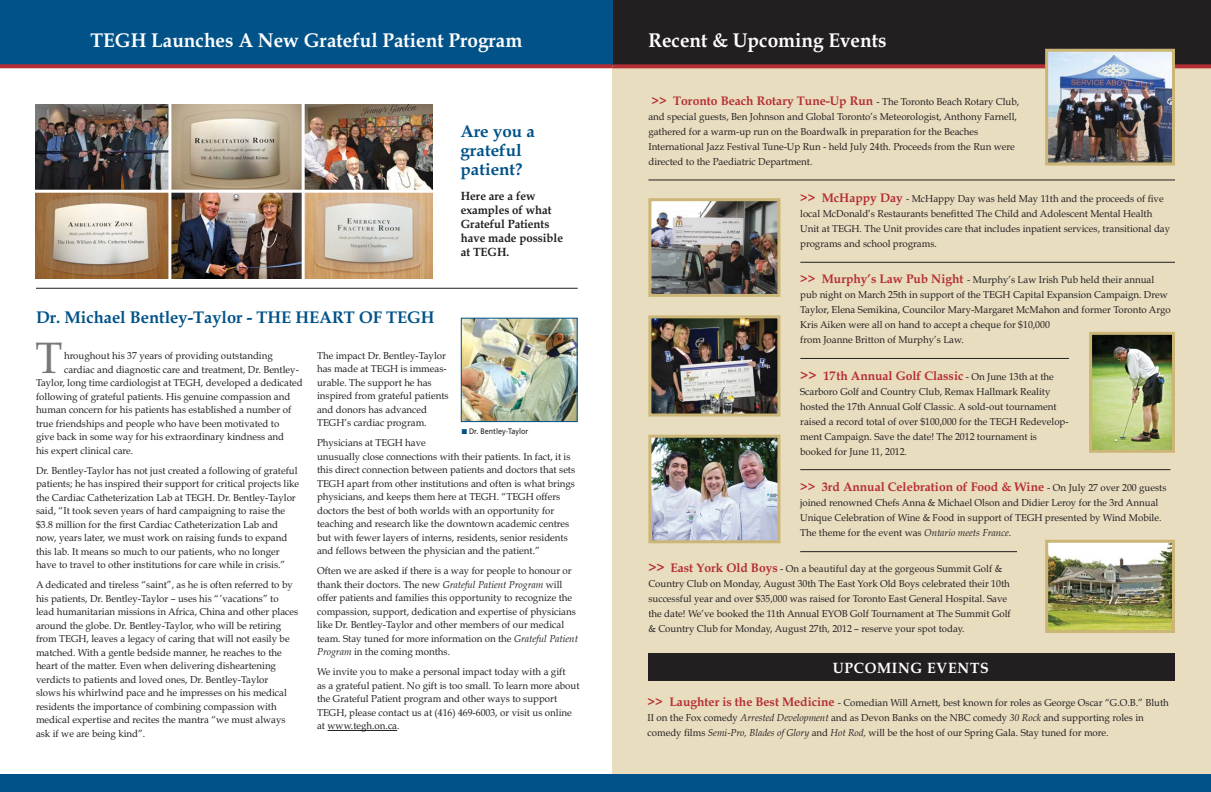
<style>
.page{position:relative;width:1211px;height:792px;background:#fff}
.page>*{position:absolute;margin:0;border:0;box-sizing:border-box;transform-origin:0 0}
.t1{font:44px "Book Antiqua";color:#77787b}
.t2{font:700 20px "Book Antiqua";color:#fff;scale:.95 1}
.t3{font:700 17px/19px "Book Antiqua";color:#005288}
.t4{font:700 15px "Book Antiqua";letter-spacing:.05em;color:#fff;scale:.94 1}
.t5{font:700 12.5px "Book Antiqua";color:#b42e33}
.t6{font:700 12px/14px "Book Antiqua";color:#231f20;scale:.95 1}
.t7{font:10px/13.5px "Book Antiqua";color:#231f20}
.t8{font:8px "Frutiger";color:#231f20;scale:.9 1}
.s1{font-style:italic}
.s2{color:#005288}
.s3{font-size:13px}
.s4{font-weight:400;font-size:10px;color:#231f20}
.s5{font-weight:700;font-size:13px;color:#b42e33}
.s6{font-weight:700;font-size:12.5px;color:#b42e33}
.s7{font-size:14px}
.s8{font-weight:700;font-size:14px;color:#b42e33}
</style>
<div class="page">
<div style="left:612px;top:62px;width:598px;height:716px;background:#e9ddc0"></div>
<div style="left:612px;top:0;width:598px;height:65px;background:#231f20"></div>
<img style="left:652px;top:319px;width:124px;height:94px">
<div style="left:648px;top:315px;width:132px;height:102px;border:3px solid #cbb677"></div>
<img style="left:652px;top:202px;width:124px;height:91px">
<div style="left:648px;top:198px;width:132px;height:99px;border:3px solid #cbb677"></div>
<div style="left:612px;top:774px;width:598px;height:18px;background:#005288"></div>
<svg style="left:612px;top:64px;width:598px;height:4px;background:#a72c31"></svg>
<img style="left:1049px;top:53px;width:121px;height:109px">
<div style="left:1045px;top:49px;width:129px;height:117px;border:3px solid #cbb677"></div>
<img style="left:1049px;top:544px;width:121px;height:85px">
<div style="left:1045px;top:540px;width:129px;height:93px;border:3px solid #cbb677"></div>
<img style="left:652px;top:439px;width:124px;height:100px">
<div style="left:648px;top:435px;width:132px;height:108px;border:3px solid #cbb677"></div>
<div style="left:648px;top:653px;width:526px;height:28px;background:#231f20"></div>
<hr style="left:648px;top:180px;width:526px;height:1px;background:#231f20">
<div style="left:0;top:0;width:612px;height:65px;background:#005288"></div>
<div style="left:0;top:774px;width:612px;height:18px;background:#005288"></div>
<hr style="left:327px;top:730px;width:70px;height:1px;background:#231f20">
<svg style="left:0;top:64px;width:612px;height:4px;background:#a83038"></svg>
<img style="left:463px;top:320px;width:112px;height:100px">
<div style="left:461px;top:318px;width:116px;height:104px;border:1px solid #005288"></div>
<img style="left:36px;top:105px;width:132px;height:85px">
<svg style="left:171px;top:105px;width:131px;height:85px;background:#b7a993"></svg>
<img style="left:305px;top:105px;width:128px;height:85px">
<svg style="left:36px;top:193px;width:132px;height:85px;background:#bca489"></svg>
<img style="left:171px;top:193px;width:131px;height:85px">
<svg style="left:305px;top:193px;width:128px;height:85px;background:#d1bba2"></svg>
<hr style="left:36px;top:288px;width:541px;height:1px;background:#231f20">
<hr style="left:800px;top:262px;width:374px;height:1px;background:#231f20">
<hr style="left:800px;top:358px;width:268px;height:1px;background:#231f20">
<hr style="left:800px;top:469px;width:370px;height:1px;background:#231f20">
<hr style="left:800px;top:551px;width:217px;height:1px;background:#231f20">
<img style="left:1093px;top:336px;width:78px;height:113px">
<div style="left:1089px;top:332px;width:86px;height:121px;border:3px solid #cbb677"></div>
<p class="t2" style="left:91px;top:33px;width:456px">TEGH Launches A New Grateful Patient Program</p>
<p class="t3" style="left:460px;top:124px;width:76px">Are you a grateful patient?</p>
<p class="t3" style="left:36px;top:310px;width:400px">Dr. Michael Bentley-Taylor - THE HEART OF TEGH</p>
<p class="t6" style="left:461px;top:190px;width:109px">Here are a few examples of what<br>Grateful Patients have made possible at TEGH.</p>
<p class="t1" style="left:35px;top:341px;width:28px">T</p>
<p class="t7" style="left:64px;top:350px;width:210px">hroughout his 37 years of providing outstanding</p>
<p class="t7" style="left:64px;top:364px;width:236px">cardiac and diagnostic care and treatment, Dr. Bentley-</p>
<p class="t7" style="left:36px;top:377px;width:268px">Taylor, long time cardiologist at TEGH, developed a dedicated</p>
<p class="t7" style="left:36px;top:391px;width:256px">following of grateful patients. His genuine compassion and</p>
<p class="t7" style="left:36px;top:404px;width:257px">human concern for his patients has established a number of</p>
<p class="t7" style="left:36px;top:418px;width:245px">true friendships and people who have been motivated to</p>
<p class="t7" style="left:36px;top:431px;width:250px">give back in some way for his extraordinary kindness and</p>
<p class="t7" style="left:36px;top:445px;width:99px">his expert clinical care.</p>
<p class="t7" style="left:36px;top:465px;width:265px">Dr. Bentley-Taylor has not just created a following of grateful patients; he has inspired their support for critical projects like the Cardiac Catheterization Lab at TEGH. Dr. Bentley-Taylor said, “It took seven years of hard campaigning to raise the $3.8 million for the first Cardiac Catheterization Lab and now, years later, we must work on raising funds to expand this lab. It means so much to our patients, who no longer have to travel to other institutions for care while in crisis.”</p>
<p class="t7" style="left:36px;top:579px;width:264px">A dedicated and tireless “saint”, as he is often referred to by his patients, Dr. Bentley-Taylor – uses his “’vacations” to lead humanitarian missions in Africa, China and other places around the globe. Dr. Bentley-Taylor, who will be retiring from TEGH, leaves a legacy of caring that will not easily be matched. With a gentle bedside manner, he reaches to the heart of the matter. Even when delivering disheartening verdicts to patients and loved ones, Dr. Bentley-Taylor<br>slows his whirlwind pace and he impresses on his medical residents the importance of combining compassion with medical expertise and recites the mantra “we must always ask if we are being kind”.</p>
<p class="t7" style="left:317px;top:350px;width:133px">The impact Dr. Bentley-Taylor has made at TEGH is immeas&shy;urable. The support he has inspired from grateful patients and donors has advanced<br>TEGH’s cardiac program.</p>
<p class="t7" style="left:317px;top:437px;width:260px">Physicians at TEGH have<br>unusually close connections with their patients. In fact, it is this direct connection between patients and doctors that sets TEGH apart from other institutions and often is what brings physicians, and keeps them here at TEGH. “TEGH offers doctors the best of both worlds with an opportunity for teaching and research like the downtown academic centres but with fewer layers of interns, residents, senior residents and fellows between the physician and the patient.”</p>
<p class="t7" style="left:317px;top:565px;width:262px">Often we are asked if there is a way for people to honour or thank their doctors. The new <span class="s1">Grateful Patient Program</span> will offer patients and families this opportunity to recognize the compassion, support, dedication and expertise of physicians like Dr. Bentley-Taylor and other members of our medical team. Stay tuned for more information on the <span class="s1">Grateful Patient Program</span> in the coming months.</p>
<p class="t7" style="left:317px;top:666px;width:264px">We invite you to make a personal impact today with a gift<br>as a grateful patient. No gift is too small. To learn more about the Grateful Patient program and other ways to support TEGH, please contact us at (416) 469-6003, or visit us online at www.tegh.on.ca.</p>
<p class="t8" style="left:461px;top:428px;width:76px"><span class="s2">■</span> Dr. Bentley-Taylor</p>
<p class="t2" style="left:648px;top:33px;width:252px">Recent &amp; Upcoming Events</p>
<p class="t5" style="left:651px;top:96px;width:369px"><span class="s3">&gt;&gt;</span> Toronto Beach Rotary Tune-Up Run <span class="s4">- The Toronto Beach Rotary Club,</span></p>
<p class="t7" style="left:648px;top:110px;width:370px;line-height:15px">and special guests, Ben Johnson and Global Toronto’s Meteorologist, Anthony Farnell, gathered for a warm-up run on the Boardwalk in preparation for the Beaches International Jazz Festival Tune-Up Run - held July 24th. Proceeds from the Run were directed to the Paediatric Department.</p>
<p class="t7" style="left:800px;top:192px;width:371px;line-height:15px"><span class="s5">&gt;&gt;</span> <span class="s6">McHappy Day</span> - McHappy Day was held May 11th and the proceeds of five local McDonald’s Restaurants benefitted The Child and Adolescent Mental Health Unit at TEGH. The Unit provides care that includes inpatient services, transitional day programs and school programs.</p>
<p class="t7" style="left:800px;top:274px;width:372px;line-height:15px"><span class="s5">&gt;&gt;</span> <span class="s6">Murphy’s Law Pub Night</span> - Murphy’s Law Irish Pub held their annual pub night on March 25th in support of the TEGH Capital Expansion Campaign. Drew Taylor, Elena Semikina, Councilor Mary-Margaret McMahon and former Toronto Argo Kris Aiken were all on hand to accept a cheque for $10,000<br>from Joanne Britton of Murphy’s Law.</p>
<p class="t5" style="left:800px;top:370px;width:255px"><span class="s7">&gt;&gt;</span> 17th Annual Golf Classic <span class="s4">- On June 13th at the</span></p>
<p class="t7" style="left:800px;top:385px;width:270px;line-height:15px">Scarboro Golf and Country Club, Remax Hallmark Reality hosted the 17th Annual Golf Classic. A sold-out tournament raised a record total of over $100,000 for the TEGH Redevelop&shy;ment Campaign. Save the date! The 2012 tournament is booked for June 11, 2012.</p>
<p class="t5" style="left:800px;top:482px;width:368px"><span class="s3">&gt;&gt;</span> 3rd Annual Celebration of Food &amp; Wine <span class="s4">- On July 27 over 200 guests</span></p>
<p class="t7" style="left:800px;top:496px;width:363px;line-height:15px">joined renowned Chefs Anna &amp; Michael Olson and Didier Leroy for the 3rd Annual<br>Unique Celebration of Wine &amp; Food in support of TEGH presented by Wind Mobile.<br>The theme for the event was <span class="s1">Ontario meets France</span>.</p>
<p class="t7" style="left:648px;top:563px;width:364px;line-height:15px"><span class="s8">&gt;&gt;</span> <span class="s6">East York Old Boys</span> - On a beautiful day at the gorgeous Summit Golf &amp; Country Club on Monday, August 30th The East York Old Boys celebrated their 10th successful year and over $35,000 was raised for Toronto East General Hospital. Save the date! We’ve booked the 11th Annual EYOB Golf Tournament at The Summit Golf &amp; Country Club for Monday, August 27th, 2012 – reserve your spot today.</p>
<p class="t4" style="left:832px;top:662px;width:167px">UPCOMING EVENTS</p>
<p class="t7" style="left:647px;top:697px;width:523px;line-height:15px"><span class="s5">&gt;&gt;</span> <span class="s6">Laughter is the Best Medicine</span> - Comedian Will Arnett, best known for roles as George Oscar “G.O.B.” Bluth<br>II on the Fox comedy <span class="s1">Arrested Development</span> and as Devon Banks on the NBC comedy <span class="s1">30 Rock</span> and supporting roles in comedy films <span class="s1">Semi-Pro, Blades of Glory</span> and <span class="s1">Hot Rod,</span> will be the host of our Spring Gala. Stay tuned for more.</p>
</div>
